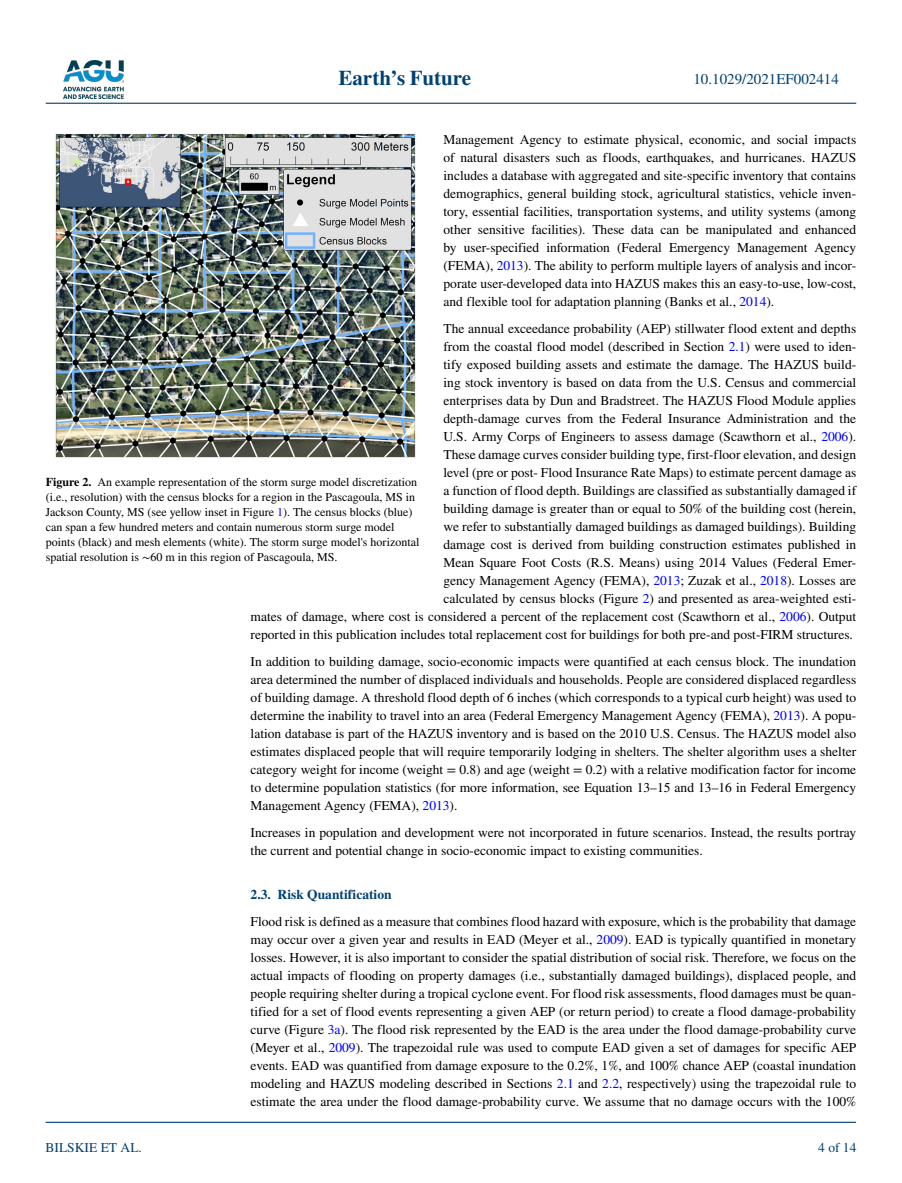
<style>
.page{position:relative;width:902px;height:1183px;background:#fff}
.page>*{position:absolute;margin:0;border:0;box-sizing:border-box;transform-origin:0 0}
.t1{font:700 21px "STIX";color:#004174}
.t2{font:15px "STIX";color:#004174}
.t3{font:13.5px/18px "STIX";color:#000;text-align:justify}
.t4{font:700 13.5px "STIX";color:#004174}
.t5{font:13.5px "STIX";color:#004174}
.t6{font:12px/15px "STIX";color:#000}
.s1{color:#00f}
.s2{font-weight:700}
</style>
<div class="page">
<img style="left:63px;top:60px;width:60px;height:39px">
<hr style="left:46px;top:103px;width:810px;height:1px;background:#004174">
<hr style="left:45px;top:1121px;width:810px;height:1px;background:#004174">
<img style="left:56px;top:134px;width:359px;height:323px">
<h1 class="t1" style="left:338px;top:66px;width:134px">Earth’s Future</h1>
<p class="t2" style="left:693px;top:69px;width:147px">10.1029/2021EF002414</p>
<p class="t3" style="left:443px;top:131px;width:414px">Management Agency to estimate physical, economic, and social impacts of natural disasters such as floods, earthquakes, and hurricanes. HAZUS includes a database with aggregated and site-specific inventory that contains demographics, general building stock, agricultural statistics, vehicle inven&shy;tory, essential facilities, transportation systems, and utility systems (among other sensitive facilities). These data can be manipulated and enhanced by user-specified information (Federal Emergency Management Agency (FEMA), <span class="s1">2013</span>). The ability to perform multiple layers of analysis and incor&shy;porate user-developed data into HAZUS makes this an easy-to-use, low-cost, and flexible tool for adaptation planning (Banks et al., <span class="s1">2014</span>).</p>
<p class="t3" style="left:250px;top:320px;width:607px;text-align:right">The annual exceedance probability (AEP) stillwater flood extent and depths<br>from the coastal flood model (described in Section <span class="s1">2.1</span>) were used to iden-<br>tify exposed building assets and estimate the damage. The HAZUS build-<br>ing stock inventory is based on data from the U.S. Census and commercial<br>enterprises data by Dun and Bradstreet. The HAZUS Flood Module applies<br>depth-damage curves from the Federal Insurance Administration and the<br>U.S. Army Corps of Engineers to assess damage (Scawthorn et al., <span class="s1">2006</span>).<br>These damage curves consider building type, first-floor elevation, and design<br>level (pre or post- Flood Insurance Rate Maps) to estimate percent damage as<br>a function of flood depth. Buildings are classified as substantially damaged if<br>building damage is greater than or equal to 50% of the building cost (herein,<br>we refer to substantially damaged buildings as damaged buildings). Building<br>damage cost is derived from building construction estimates published in<br>Mean Square Foot Costs (R.S. Means) using 2014 Values (Federal Emer-<br>gency Management Agency (FEMA), <span class="s1">2013</span>; Zuzak et al., <span class="s1">2018</span>). Losses are<br>calculated by census blocks (Figure <span class="s1">2</span>) and presented as area-weighted esti-<br>mates of damage, where cost is considered a percent of the replacement cost (Scawthorn et al., <span class="s1">2006</span>). Output reported in this publication includes total replacement cost for buildings for both pre-and post-FIRM structures.</p>
<p class="t3" style="left:250px;top:653px;width:607px">In addition to building damage, socio-economic impacts were quantified at each census block. The inundation area determined the number of displaced individuals and households. People are considered displaced regardless of building damage. A threshold flood depth of 6 inches (which corresponds to a typical curb height) was used to determine the inability to travel into an area (Federal Emergency Management Agency (FEMA), <span class="s1">2013</span>). A popu&shy;lation database is part of the HAZUS inventory and is based on the 2010 U.S. Census. The HAZUS model also estimates displaced people that will require temporarily lodging in shelters. The shelter algorithm uses a shelter category weight for income (weight = 0.8) and age (weight = 0.2) with a relative modification factor for income to determine population statistics (for more information, see Equation 13–15 and 13–16 in Federal Emergency Management Agency (FEMA), <span class="s1">2013</span>).</p>
<p class="t3" style="left:250px;top:824px;width:607px">Increases in population and development were not incorporated in future scenarios. Instead, the results portray the current and potential change in socio-economic impact to existing communities.</p>
<p class="t4" style="left:250px;top:885px;width:142px">2.3. Risk Quantification</p>
<p class="t3" style="left:250px;top:912px;width:607px">Flood risk is defined as a measure that combines flood hazard with exposure, which is the probability that damage may occur over a given year and results in EAD (Meyer et al., <span class="s1">2009</span>). EAD is typically quantified in monetary losses. However, it is also important to consider the spatial distribution of social risk. Therefore, we focus on the actual impacts of flooding on property damages (i.e., substantially damaged buildings), displaced people, and people requiring shelter during a tropical cyclone event. For flood risk assessments, flood damages must be quan&shy;tified for a set of flood events representing a given AEP (or return period) to create a flood damage-probability curve (Figure <span class="s1">3a</span>). The flood risk represented by the EAD is the area under the flood damage-probability curve (Meyer et al., <span class="s1">2009</span>). The trapezoidal rule was used to compute EAD given a set of damages for specific AEP events. EAD was quantified from damage exposure to the 0.2%, 1%, and 100% chance AEP (coastal inundation modeling and HAZUS modeling described in Sections <span class="s1">2.1</span> and <span class="s1">2.2</span>, respectively) using the trapezoidal rule to estimate the area under the flood damage-probability curve. We assume that no damage occurs with the 100%</p>
<p class="t6" style="left:46px;top:475px;width:375px"><span class="s2">Figure 2.</span> An example representation of the storm surge model discretization (i.e., resolution) with the census blocks for a region in the Pascagoula, MS in Jackson County, MS (see yellow inset in Figure <span class="s1">1</span>). The census blocks (blue) can span a few hundred meters and contain numerous storm surge model points (black) and mesh elements (white). The storm surge model's horizontal spatial resolution is ∼60 m in this region of Pascagoula, MS.</p>
<p class="t5" style="left:45px;top:1138px;width:98px">BILSKIE ET AL.</p>
<p class="t5" style="left:818px;top:1138px;width:40px">4 of 14</p>
</div>
